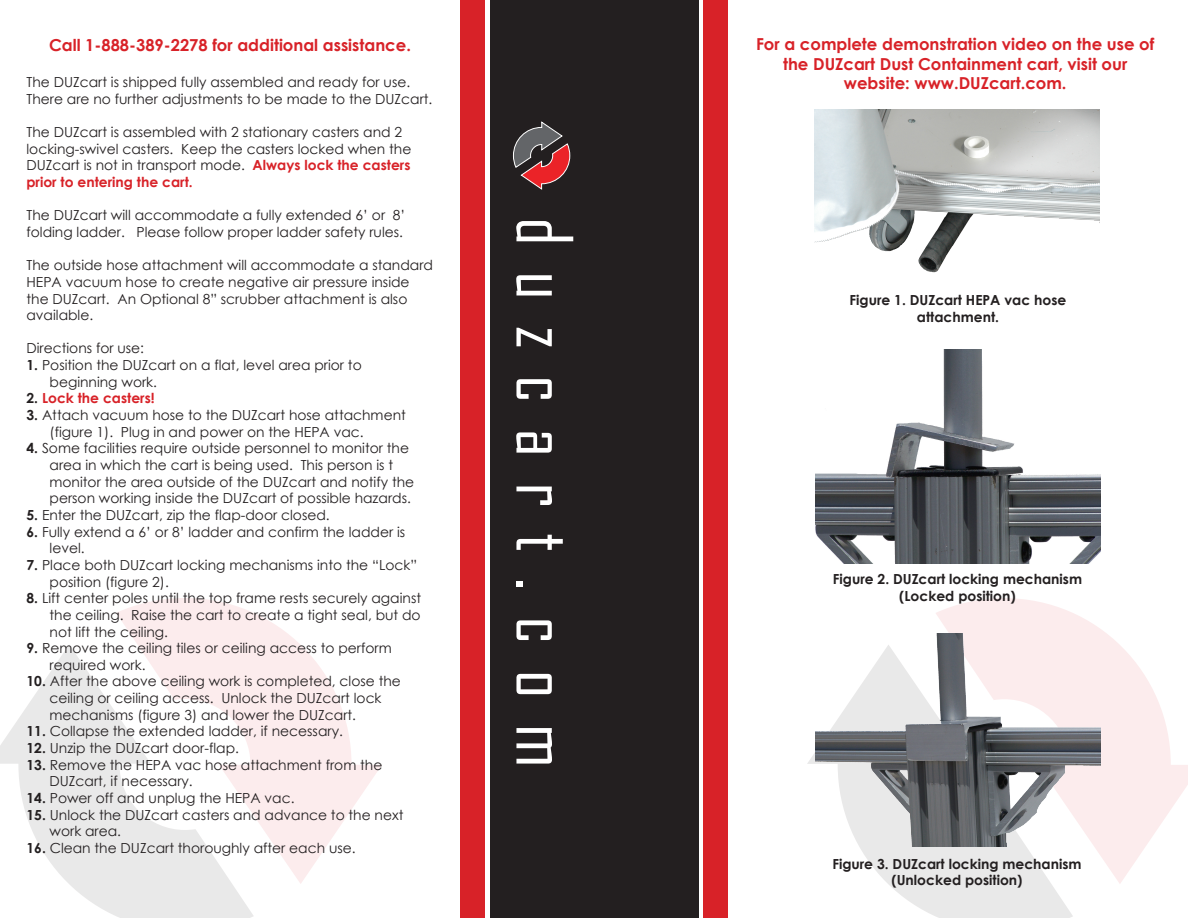
<style>
.page{position:relative;width:1188px;height:918px;background:#fff}
.page>*{position:absolute;margin:0;border:0;box-sizing:border-box;transform-origin:0 0}
.t1{font:74.4px "Agency FB";letter-spacing:.35em;color:#fff}
.t2{font:700 16.5px/19.8px "Century Gothic";color:#d82228;text-align:center}
.t3{font:13.8px/16.6px "Century Gothic";color:#231f20}
.t4{font:700 13.8px/16.6px "Century Gothic";color:#231f20;text-align:center}
.t5{font:700 13.8px "Century Gothic";color:#d82228}
.s1{font-weight:700;color:#d82228}
.s2{font-weight:700}
.s3{color:#231f20}
</style>
<div class="page">
<svg style="left:0;top:645px;width:253px;height:273px;fill:#e9e9e9"></svg>
<svg style="left:116px;top:598px;width:266px;height:286px"></svg>
<svg style="left:807px;top:753px;width:266px;height:165px;fill:#e9e9e9"></svg>
<svg style="left:935px;top:598px;width:253px;height:286px;fill:#fceced"></svg>
<div style="left:594px;top:0;width:105px;height:918px;background:#231f20"></div>
<div style="left:704px;top:0;width:24px;height:918px;background:#d82228"></div>
<div style="left:490px;top:0;width:104px;height:918px;background:#231f20"></div>
<div style="left:461px;top:0;width:24px;height:918px;background:#d82228"></div>
<img style="left:815px;top:349px;width:286px;height:214px">
<img style="left:815px;top:110px;width:285px;height:163px">
<svg style="left:513px;top:121px;width:58px;height:69px"></svg>
<img style="left:815px;top:633px;width:286px;height:214px">
<p class="t2" style="left:49px;top:34px;width:364px">Call 1-888-389-2278 for additional assistance.</p>
<p class="t3" style="left:26px;top:74px;width:407px">The DUZcart is shipped fully assembled and ready for use.<br>There are no further adjustments to be made to the DUZcart.</p>
<p class="t3" style="left:26px;top:124px;width:386px">The DUZcart is assembled with 2 stationary casters and 2 locking-swivel casters. Keep the casters locked when the DUZcart is not in transport mode. <span class="s1">Always lock the casters prior to entering the cart.</span></p>
<p class="t3" style="left:26px;top:207px;width:380px">The DUZcart will accommodate a fully extended 6’ or 8’ folding ladder. Please follow proper ladder safety rules.</p>
<p class="t3" style="left:26px;top:257px;width:408px">The outside hose attachment will accommodate a standard HEPA vacuum hose to create negative air pressure inside the DUZcart. An Optional 8” scrubber attachment is also available.</p>
<p class="t3" style="left:26px;top:340px;width:119px">Directions for use:</p>
<p class="t3" style="left:50px;top:357px;width:314px;text-indent:-23px"><span class="s2">1.</span> Position the DUZcart on a flat, level area prior to beginning work.</p>
<p class="t5" style="left:26px;top:388px;width:130px"><span class="s3">2.</span> Lock the casters!</p>
<p class="t3" style="left:50px;top:407px;width:358px;text-indent:-23px"><span class="s2">3.</span> Attach vacuum hose to the DUZcart hose attachment (figure 1). Plug in and power on the HEPA vac.</p>
<p class="t3" style="left:50px;top:440px;width:366px;text-indent:-23px"><span class="s2">4.</span> Some facilities require outside personnel to monitor the area in which the cart is being used. This person is t monitor the area outside of the DUZcart and notify the person working inside the DUZcart of possible hazards.</p>
<p class="t3" style="left:26px;top:506px;width:305px"><span class="s2">5.</span> Enter the DUZcart, zip the flap-door closed.</p>
<p class="t3" style="left:50px;top:523px;width:357px;text-indent:-23px"><span class="s2">6.</span> Fully extend a 6’ or 8’ ladder and confirm the ladder is level.</p>
<p class="t3" style="left:50px;top:556px;width:369px;text-indent:-23px"><span class="s2">7.</span> Place both DUZcart locking mechanisms into the “Lock” position (figure 2).</p>
<p class="t3" style="left:50px;top:590px;width:373px;text-align:justify;text-indent:-23px"><span class="s2">8.</span> Lift center poles until the top frame rests securely against the ceiling. Raise the cart to create a tight seal, but do not lift the ceiling.</p>
<p class="t3" style="left:50px;top:640px;width:344px;text-indent:-23px"><span class="s2">9.</span> Remove the ceiling tiles or ceiling access to perform required work.</p>
<p class="t3" style="left:50px;top:673px;width:353px;text-indent:-23px"><span class="s2">10.</span> After the above ceiling work is completed, close the ceiling or ceiling access. Unlock the DUZcart lock mechanisms (figure 3) and lower the DUZcart.</p>
<p class="t3" style="left:26px;top:723px;width:318px"><span class="s2">11.</span> Collapse the extended ladder, if necessary.</p>
<p class="t3" style="left:26px;top:740px;width:214px"><span class="s2">12.</span> Unzip the DUZcart door-flap.</p>
<p class="t3" style="left:50px;top:756px;width:334px;text-indent:-23px"><span class="s2">13.</span> Remove the HEPA vac hose attachment from the<br>DUZcart, if necessary.</p>
<p class="t3" style="left:26px;top:790px;width:270px"><span class="s2">14.</span> Power off and unplug the HEPA vac.</p>
<p class="t3" style="left:50px;top:806px;width:355px;text-indent:-23px"><span class="s2">15.</span> Unlock the DUZcart casters and advance to the next work area.</p>
<p class="t3" style="left:26px;top:839px;width:331px"><span class="s2">16.</span> Clean the DUZcart thoroughly after each use.</p>
<p class="t1" style="left:590px;top:217px;width:552px;rotate:90deg">duzcart.com</p>
<p class="t2" style="left:756px;top:33px;width:400px">For a complete demonstration video on the use of the DUZcart Dust Containment cart, visit our website: www.DUZcart.com.</p>
<p class="t4" style="left:850px;top:291px;width:218px">Figure 1. DUZcart HEPA vac hose attachment.</p>
<p class="t4" style="left:833px;top:570px;width:251px">Figure 2. DUZcart locking mechanism (Locked position)</p>
<p class="t4" style="left:832px;top:855px;width:251px">Figure 3. DUZcart locking mechanism (Unlocked position)</p>
</div>
